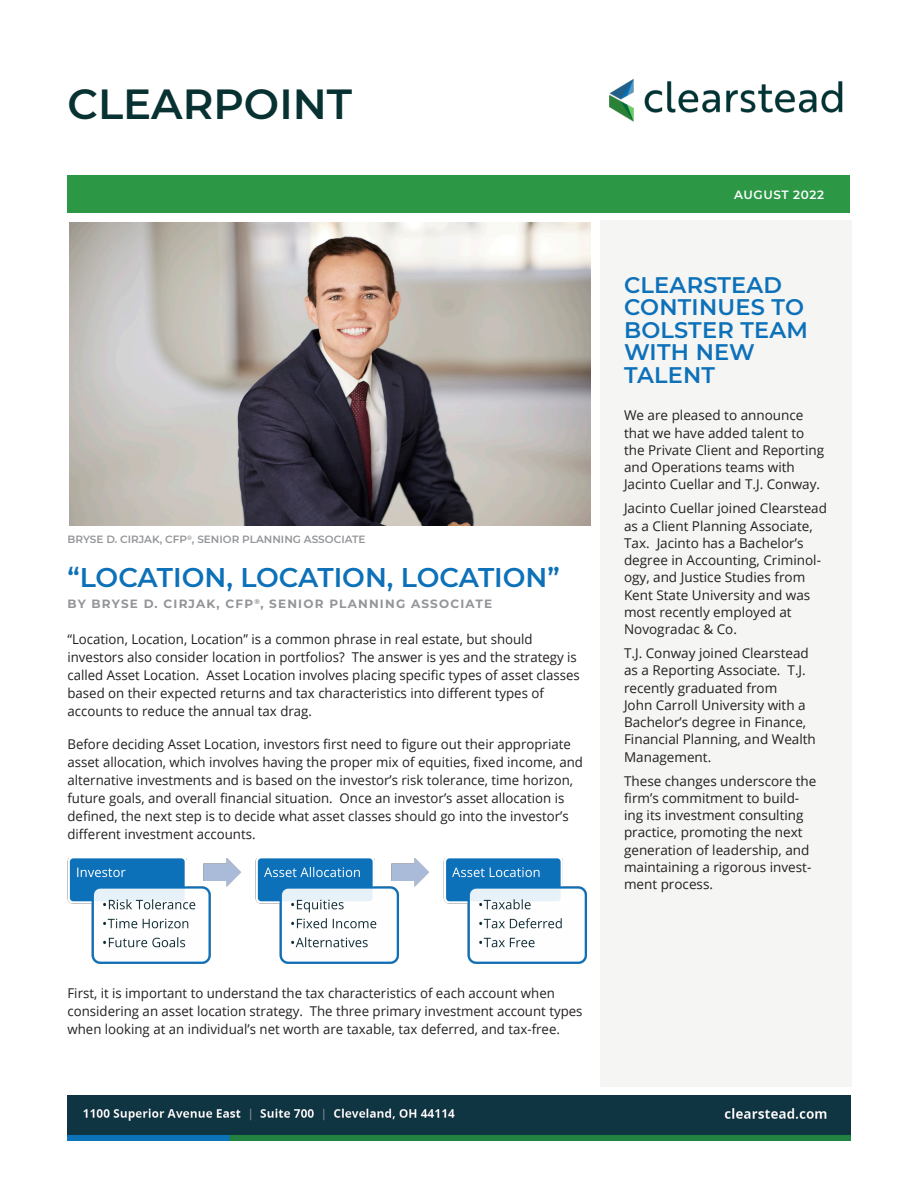
<style>
.page{position:relative;width:918px;height:1188px;background:#fff}
.page>*{position:absolute;margin:0;border:0;box-sizing:border-box;transform-origin:0 0}
.t1{font:600 42px "Montserrat";color:#083232}
.t2{font:600 27px "Montserrat";color:#0d71b9}
.Main_Text_Grey{font:600 22.5px/22.5px "Montserrat";letter-spacing:.01em;color:#0d71b9}
.Main_Body_Paragraphs{font:13.5px/18px "Open Sans";color:#231f20}
.Main_Text_Grey-2{font:13.5px/17.2px "Open Sans";color:#231f20}
.t3{font:700 12px "Montserrat";letter-spacing:.1em;color:#939598}
.t4{font:600 12px "Montserrat";letter-spacing:.05em;color:#fff}
.t5{font:600 10.5px "Montserrat";color:#939598}
</style>
<div class="page">
<div style="left:68px;top:175px;width:782px;height:38px;background:#2c9846"></div>
<div style="left:600px;top:221px;width:251px;height:866px;background:#f5f5f4"></div>
<img style="left:609px;top:79px;width:234px;height:43px">
<img style="left:68px;top:1095px;width:409px;height:45px">
<img style="left:477px;top:1095px;width:373px;height:45px">
<img style="left:70px;top:222px;width:520px;height:304px">
<img style="left:68px;top:858px;width:519px;height:106px">
<h1 class="t1" style="left:68px;top:75px;width:286px">CLEARPOINT</h1>
<p class="t5" style="left:68px;top:532px;width:300px">BRYSE D. CIRJAK, CFP<sup>®</sup>, SENIOR PLANNING ASSOCIATE</p>
<p class="t2" style="left:68px;top:558px;width:494px">“LOCATION, LOCATION, LOCATION”</p>
<p class="t3" style="left:68px;top:595px;width:426px">BY BRYSE D. CIRJAK, CFP<sup>®</sup>, SENIOR PLANNING ASSOCIATE</p>
<p class="Main_Body_Paragraphs" style="left:68px;top:630px;width:514px">“Location, Location, Location” is a common phrase in real estate, but should investors also consider location in portfolios? The answer is yes and the strategy is called Asset Location. Asset Location involves placing specific types of asset classes based on their expected returns and tax characteristics into different types of accounts to reduce the annual tax drag.</p>
<p class="Main_Body_Paragraphs" style="left:68px;top:735px;width:517px">Before deciding Asset Location, investors first need to figure out their appropriate asset allocation, which involves having the proper mix of equities, fixed income, and alternative investments and is based on the investor’s risk tolerance, time horizon, future goals, and overall financial situation. Once an investor’s asset allocation is defined, the next step is to decide what asset classes should go into the investor’s different investment accounts.</p>
<p class="Main_Body_Paragraphs" style="left:68px;top:984px;width:517px">First, it is important to understand the tax characteristics of each account when considering an asset location strategy. The three primary investment account types when looking at an individual’s net worth are taxable, tax deferred, and tax-free.</p>
<p class="t4" style="left:734px;top:186px;width:91px">AUGUST 2022</p>
<p class="Main_Text_Grey" style="left:624px;top:273px;width:186px">CLEARSTEAD<br>CONTINUES TO<br>BOLSTER TEAM<br>WITH NEW<br>TALENT</p>
<p class="Main_Text_Grey-2" style="left:624px;top:406px;width:202px">We are pleased to announce that we have added talent to the Private Client and Reporting and Operations teams with<br>Jacinto Cuellar and T.J. Conway.</p>
<p class="Main_Text_Grey-2" style="left:624px;top:499px;width:205px">Jacinto Cuellar joined Clearstead as a Client Planning Associate,<br>Tax. Jacinto has a Bachelor’s degree in Accounting, Criminol&shy;ogy, and Justice Studies from<br>Kent State University and was most recently employed at<br>Novogradac &amp; Co.</p>
<p class="Main_Text_Grey-2" style="left:624px;top:644px;width:193px">T.J. Conway joined Clearstead as a Reporting Associate. T.J. recently graduated from<br>John Carroll University with a<br>Bachelor’s degree in Finance,<br>Financial Planning, and Wealth<br>Management.</p>
<p class="Main_Text_Grey-2" style="left:624px;top:772px;width:194px">These changes underscore the firm’s commitment to build&shy;ing its investment consulting practice, promoting the next generation of leadership, and maintaining a rigorous invest&shy;ment process.</p>
</div>
